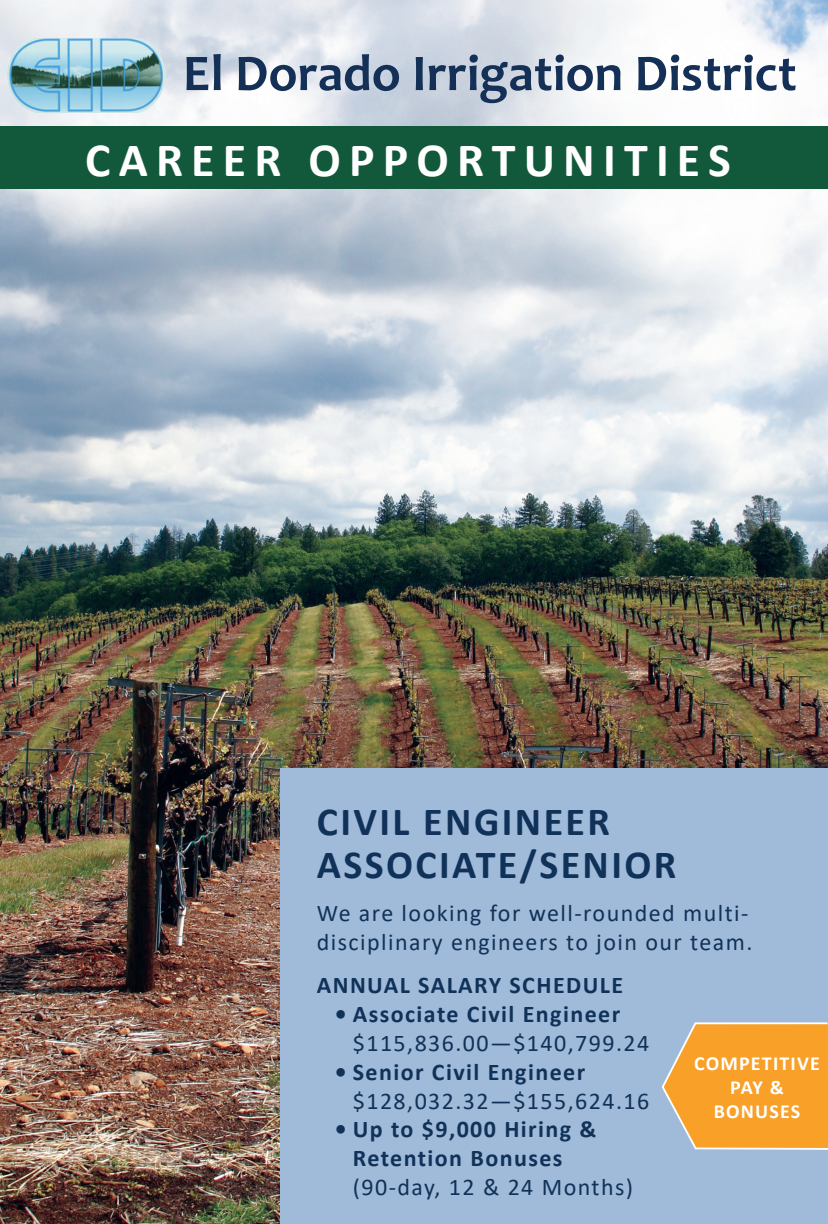
<style>
.page{position:relative;width:828px;height:1224px;background:#fff}
.page>*{position:absolute;margin:0;border:0;box-sizing:border-box;transform-origin:0 0}
.t1{font:700 52px "Candara";color:#153057}
.t2{font:700 48px "Calibri";letter-spacing:.17em;color:#fff}
.t3{font:700 40px "Calibri";letter-spacing:.06em;color:#113258}
.t4{font:700 24px/28.8px "Calibri";letter-spacing:.06em;color:#113258}
.t5{font:24px/28.8px "Calibri";letter-spacing:.06em;color:#113258}
.t6{font:700 20px/24px "Calibri";letter-spacing:.06em;color:#fff;text-align:center}
.s1{font-weight:400}
.s2{font-weight:700}
</style>
<div class="page">
<img style="left:0;top:0;width:828px;height:1224px">
<img style="left:6px;top:38px;width:161px;height:74px">
<div style="left:0;top:127px;width:828px;height:62px;background:#12593b"></div>
<div style="left:281px;top:769px;width:547px;height:455px;background:#a0bbda"></div>
<svg style="left:662px;top:1022px;width:166px;height:128px;background:#efa643"></svg>
<p class="t1" style="left:183px;top:41px;width:615px">El Dorado Irrigation District</p>
<p class="t2" style="left:85px;top:126px;width:647px">CAREER OPPORTUNITIES</p>
<p class="t3" style="left:317px;top:793px;width:295px">CIVIL ENGINEER</p>
<p class="t3" style="left:317px;top:837px;width:361px">ASSOCIATE/SENIOR</p>
<p class="t5" style="left:317px;top:898px;width:437px">We are looking for well-rounded multi&shy;disciplinary engineers to join our team.</p>
<p class="t4" style="left:317px;top:971px;width:308px">ANNUAL SALARY SCHEDULE</p>
<p class="t4" style="left:353px;top:999px;width:298px;text-indent:-18px">• Associate Civil Engineer <span class="s1">$115,836.00—$140,799.24</span></p>
<p class="t5" style="left:353px;top:1057px;width:298px;text-indent:-18px"><span class="s2">• Senior Civil Engineer </span>$128,032.32—$155,624.16</p>
<p class="t4" style="left:353px;top:1115px;width:282px;text-indent:-18px">• Up to $9,000 Hiring &amp;<br>Retention Bonuses <span class="s1">(90-day, 12 &amp; 24 Months)</span></p>
<p class="t6" style="left:694px;top:1051px;width:127px">COMPETITIVE<br>PAY &amp;<br>BONUSES</p>
</div>
